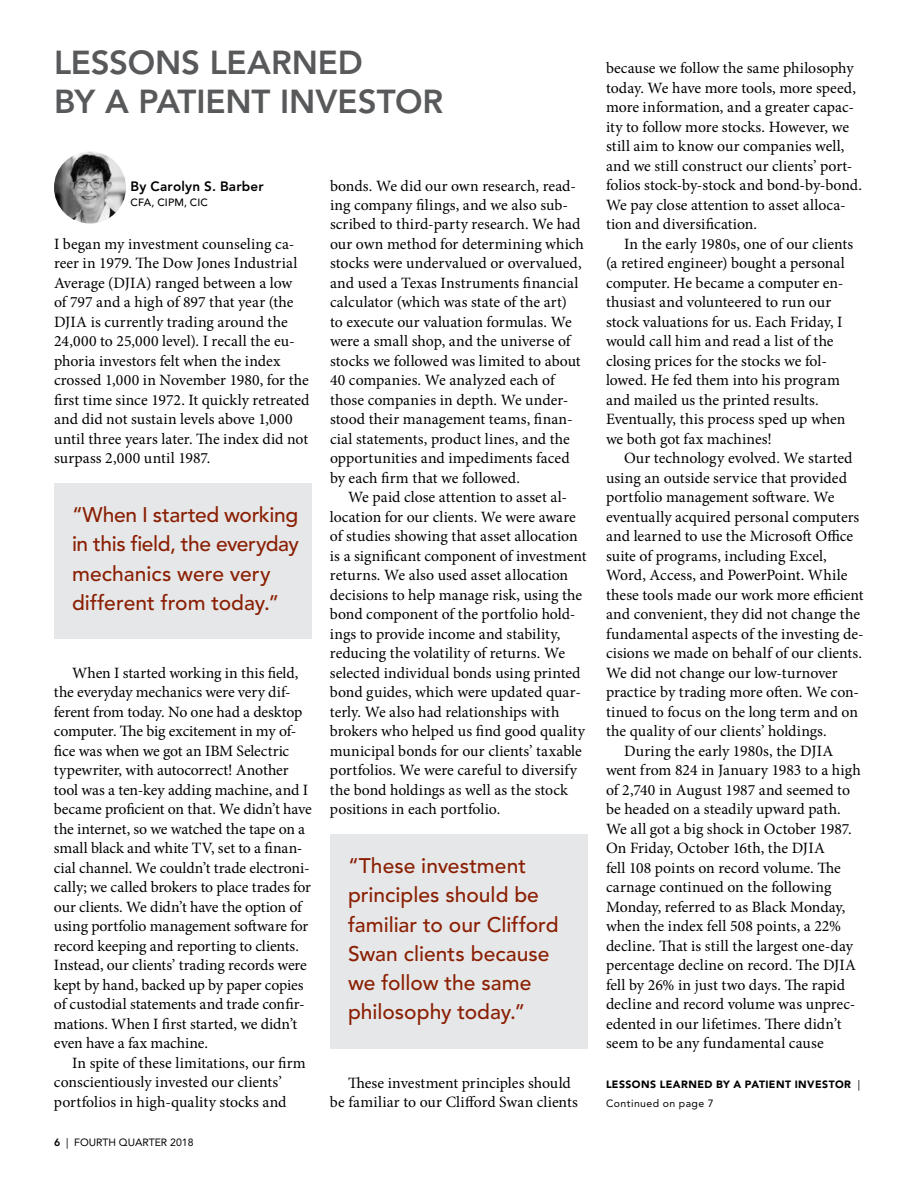
<style>
.page{position:relative;width:918px;height:1188px;background:#fff}
.page>*{position:absolute;margin:0;border:0;box-sizing:border-box;transform-origin:0 0}
.t1{font:800 33px/39px "Avenir LT Std";letter-spacing:-.005em;color:#58595b}
.t2{font:500 21px/29.2px "Avenir LT Std";color:#8a1f03}
.t3{font:15.75px/19.5px "Minion Pro";color:#000}
.t4{font:800 13.5px "Avenir LT Std";letter-spacing:.015em;color:#000}
.t5{font:900 10.5px/19.5px "Avenir LT Std";letter-spacing:.04em;color:#000}
.t6{font:10.5px "Avenir LT Std";color:#000}
.t7{font:500 10.5px "Avenir LT Std";letter-spacing:.01em;color:#000}
.s1{font-weight:800}
.s2{font-weight:400}
</style>
<div class="page">
<img style="left:54px;top:152px;width:72px;height:72px;border-radius:36px">
<div style="left:54px;top:483px;width:258px;height:156px;background:#e6e7e8"></div>
<div style="left:330px;top:834px;width:258px;height:214px;background:#e6e7e8"></div>
<h1 class="t1" style="left:54px;top:43px;width:391px">LESSONS LEARNED<br>BY A PATIENT INVESTOR</h1>
<p class="t4" style="left:130px;top:178px;width:135px">By Carolyn S. Barber</p>
<p class="t7" style="left:130px;top:196px;width:79px">CFA, CIPM, CIC</p>
<p class="t3" style="left:54px;top:234px;width:257px">I began my investment counseling ca&shy;reer in 1979. The Dow Jones Industrial Average (DJIA) ranged between a low<br>of 797 and a high of 897 that year (the DJIA is currently trading around the 24,000 to 25,000 level). I recall the eu&shy;phoria investors felt when the index crossed 1,000 in November 1980, for the first time since 1972. It quickly retreated and did not sustain levels above 1,000 until three years later. The index did not surpass 2,000 until 1987.</p>
<h2 class="t2" style="left:72px;top:501px;width:229px">“When I started working in this field, the everyday mechanics were very different from today.”</h2>
<p class="t3" style="left:54px;top:663px;width:259px;text-indent:18px">When I started working in this field, the everyday mechanics were very dif&shy;ferent from today. No one had a desktop computer. The big excitement in my of&shy;fice was when we got an IBM Selectric typewriter, with autocorrect! Another tool was a ten-key adding machine, and I became proficient on that. We didn’t have the internet, so we watched the tape on a small black and white TV, set to a finan&shy;cial channel. We couldn’t trade electroni&shy;cally; we called brokers to place trades for our clients. We didn’t have the option of using portfolio management software for record keeping and reporting to clients.<br>Instead, our clients’ trading records were kept by hand, backed up by paper copies of custodial statements and trade confir&shy;mations. When I first started, we didn’t even have a fax machine.</p>
<p class="t3" style="left:54px;top:1053px;width:253px;text-indent:18px">In spite of these limitations, our firm conscientiously invested our clients’ portfolios in high-quality stocks and</p>
<p class="t6" style="left:54px;top:1136px;width:141px"><span class="s1">6</span> | FOURTH QUARTER 2018</p>
<p class="t3" style="left:330px;top:176px;width:256px">bonds. We did our own research, read&shy;ing company filings, and we also sub&shy;scribed to third-party research. We had our own method for determining which stocks were undervalued or overvalued, and used a Texas Instruments financial calculator (which was state of the art)<br>to execute our valuation formulas. We were a small shop, and the universe of stocks we followed was limited to about 40 companies. We analyzed each of those companies in depth. We under&shy;stood their management teams, finan&shy;cial statements, product lines, and the opportunities and impediments faced by each firm that we followed.</p>
<p class="t3" style="left:330px;top:488px;width:258px;text-indent:18px">We paid close attention to asset al&shy;location for our clients. We were aware of studies showing that asset allocation is a significant component of investment returns. We also used asset allocation decisions to help manage risk, using the bond component of the portfolio hold&shy;ings to provide income and stability, reducing the volatility of returns. We selected individual bonds using printed bond guides, which were updated quar&shy;terly. We also had relationships with brokers who helped us find good quality municipal bonds for our clients’ taxable portfolios. We were careful to diversify the bond holdings as well as the stock positions in each portfolio.</p>
<h2 class="t2" style="left:348px;top:852px;width:212px">“These investment principles should be familiar to our Clifford<br>Swan clients because we follow the same philosophy today.”</h2>
<p class="t3" style="left:330px;top:1073px;width:249px;text-indent:18px">These investment principles should be familiar to our Clifford Swan clients</p>
<p class="t3" style="left:606px;top:59px;width:257px">because we follow the same philosophy today. We have more tools, more speed, more information, and a greater capac&shy;ity to follow more stocks. However, we still aim to know our companies well, and we still construct our clients’ port&shy;folios stock-by-stock and bond-by-bond.<br>We pay close attention to asset alloca&shy;tion and diversification.</p>
<p class="t3" style="left:606px;top:234px;width:249px;text-indent:18px">In the early 1980s, one of our clients (a retired engineer) bought a personal computer. He became a computer en&shy;thusiast and volunteered to run our stock valuations for us. Each Friday, I would call him and read a list of the closing prices for the stocks we fol&shy;lowed. He fed them into his program and mailed us the printed results.<br>Eventually, this process sped up when we both got fax machines!</p>
<p class="t3" style="left:624px;top:449px;width:230px">Our technology evolved. We started</p>
<p class="t3" style="left:606px;top:468px;width:242px">using an outside service that provided</p>
<p class="t3" style="left:606px;top:488px;width:230px">portfolio management software. We</p>
<p class="t3" style="left:606px;top:507px;width:255px">eventually acquired personal computers</p>
<p class="t3" style="left:606px;top:527px;width:249px">and learned to use the Microsoft Office</p>
<p class="t3" style="left:606px;top:546px;width:222px">suite of programs, including Excel,</p>
<p class="t3" style="left:606px;top:566px;width:243px">Word, Access, and PowerPoint. While</p>
<p class="t3" style="left:606px;top:585px;width:259px">these tools made our work more efficient</p>
<p class="t3" style="left:606px;top:605px;width:256px">and convenient, they did not change the</p>
<p class="t3" style="left:606px;top:624px;width:259px">fundamental aspects of the investing de-</p>
<p class="t3" style="left:606px;top:644px;width:258px">cisions we made on behalf of our clients.</p>
<p class="t3" style="left:606px;top:663px;width:233px">We did not change our low-turnover</p>
<p class="t3" style="left:606px;top:683px;width:255px">practice by trading more often. We con-</p>
<p class="t3" style="left:606px;top:702px;width:254px">tinued to focus on the long term and on</p>
<p class="t3" style="left:606px;top:722px;width:222px">the quality of our clients’ holdings.</p>
<p class="t3" style="left:624px;top:741px;width:211px">During the early 1980s, the DJIA</p>
<p class="t3" style="left:606px;top:761px;width:256px">went from 824 in January 1983 to a high</p>
<p class="t3" style="left:606px;top:780px;width:246px">of 2,740 in August 1987 and seemed to</p>
<p class="t3" style="left:606px;top:800px;width:236px">be headed on a steadily upward path.</p>
<p class="t3" style="left:606px;top:819px;width:247px">We all got a big shock in October 1987.</p>
<p class="t3" style="left:606px;top:839px;width:221px">On Friday, October 16th, the DJIA</p>
<p class="t3" style="left:606px;top:858px;width:236px">fell 108 points on record volume. The</p>
<p class="t3" style="left:606px;top:878px;width:227px">carnage continued on the following</p>
<p class="t3" style="left:606px;top:897px;width:241px">Monday, referred to as Black Monday,</p>
<p class="t3" style="left:606px;top:917px;width:237px">when the index fell 508 points, a 22%</p>
<p class="t3" style="left:606px;top:936px;width:249px">decline. That is still the largest one-day</p>
<p class="t3" style="left:606px;top:956px;width:252px">percentage decline on record. The DJIA</p>
<p class="t3" style="left:606px;top:975px;width:241px">fell by 26% in just two days. The rapid</p>
<p class="t3" style="left:606px;top:995px;width:251px">decline and record volume was unprec-</p>
<p class="t3" style="left:606px;top:1014px;width:237px">edented in our lifetimes. There didn’t</p>
<p class="t3" style="left:606px;top:1034px;width:219px">seem to be any fundamental cause</p>
<p class="t5" style="left:606px;top:1074px;width:256px">LESSONS LEARNED BY A PATIENT INVESTOR <span class="s2">|<br>Continued on page 7</span></p>
</div>
